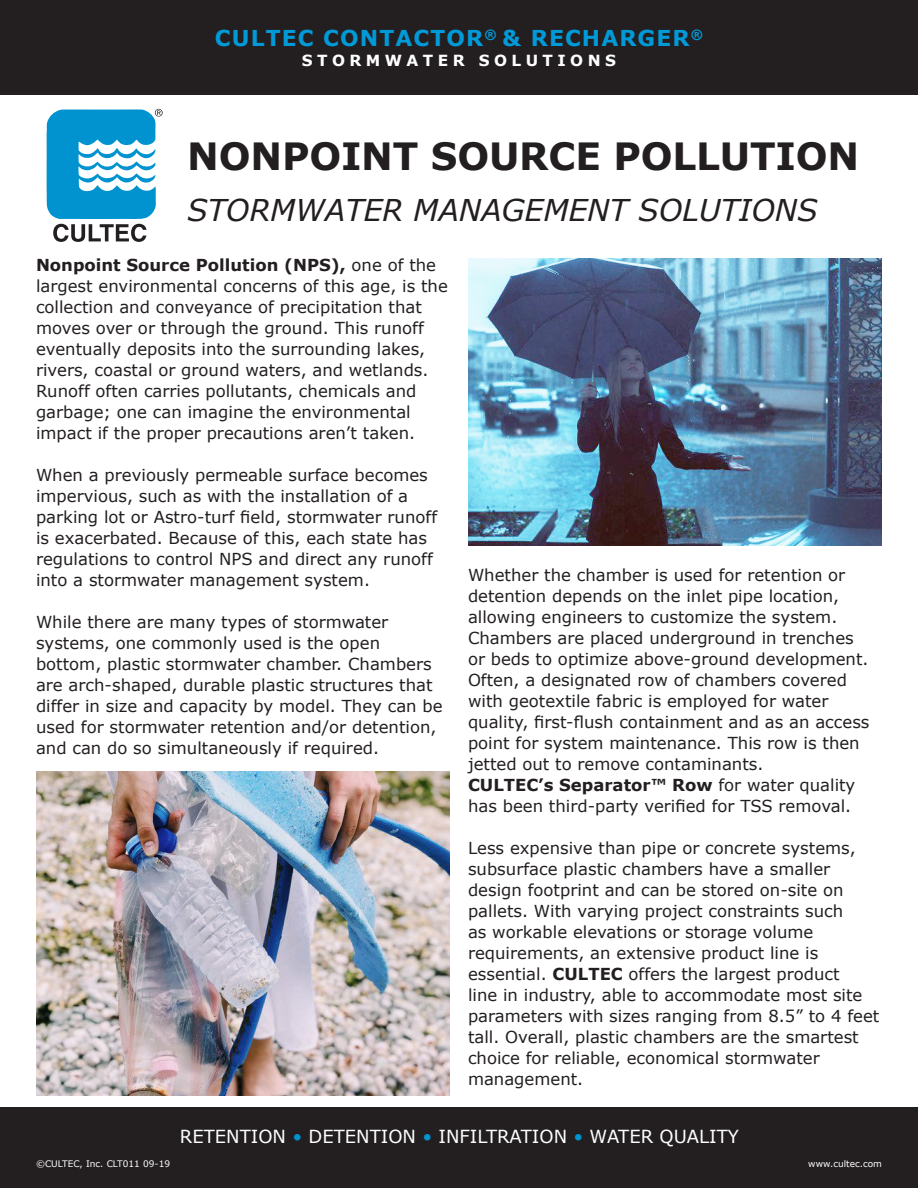
<style>
.page{position:relative;width:918px;height:1188px;background:#fff}
.page>*{position:absolute;margin:0;border:0;box-sizing:border-box;transform-origin:0 0}
.t1{font:700 37.5px "Verdana";letter-spacing:-.005em;color:#231f20}
.t2{font:italic 30px "Verdana";letter-spacing:-.005em;color:#231f20}
.t3{font:700 21.9px "Verdana";letter-spacing:.05em;color:#009ad9}
.t4{font:18px "Verdana";color:#fff}
.t5{font:16.5px/21px "Verdana";color:#231f20}
.t6{font:700 15.3px "Verdana";letter-spacing:.29em;color:#fff}
.t7{font:9px "Verdana";color:#fff}
.s1{font-weight:700}
.s2{color:#0093d0}
</style>
<div class="page">
<div style="left:0;top:1108px;width:918px;height:80px;background:#231f20"></div>
<img style="left:468px;top:259px;width:414px;height:287px">
<img style="left:36px;top:771px;width:414px;height:325px">
<div style="left:0;top:0;width:918px;height:95px;background:#231f20"></div>
<svg style="left:46px;top:109px;width:117px;height:133px"></svg>
<h3 class="t3" style="left:215px;top:23px;width:490px">CULTEC CONTACTOR<sup>®</sup> &amp; RECHARGER<sup>®</sup></h3>
<p class="t6" style="left:302px;top:49px;width:316px">STORMWATER SOLUTIONS</p>
<p class="t1" style="left:187px;top:130px;width:674px">NONPOINT SOURCE POLLUTION</p>
<p class="t2" style="left:187px;top:190px;width:632px">STORMWATER MANAGEMENT SOLUTIONS</p>
<p class="t5" style="left:36px;top:255px;width:413px"><span class="s1">Nonpoint Source Pollution (NPS),</span> one of the largest environmental concerns of this age, is the collection and conveyance of precipitation that moves over or through the ground. This runoff eventually deposits into the surrounding lakes, rivers, coastal or ground waters, and wetlands.<br>Runoff often carries pollutants, chemicals and garbage; one can imagine the environmental impact if the proper precautions aren’t taken.</p>
<p class="t5" style="left:36px;top:465px;width:403px">When a previously permeable surface becomes impervious, such as with the installation of a parking lot or Astro-turf field, stormwater runoff is exacerbated. Because of this, each state has regulations to control NPS and direct any runoff into a stormwater management system.</p>
<p class="t5" style="left:36px;top:612px;width:408px">While there are many types of stormwater systems, one commonly used is the open bottom, plastic stormwater chamber. Chambers are arch-shaped, durable plastic structures that differ in size and capacity by model. They can be used for stormwater retention and/or detention, and can do so simultaneously if required.</p>
<p class="t5" style="left:468px;top:565px;width:403px">Whether the chamber is used for retention or detention depends on the inlet pipe location, allowing engineers to customize the system.<br>Chambers are placed underground in trenches or beds to optimize above-ground development.<br>Often, a designated row of chambers covered with geotextile fabric is employed for water quality, first-flush containment and as an access point for system maintenance. This row is then jetted out to remove contaminants.<br><span class="s1">CULTEC’s Separator™ Row</span> for water quality has been third-party verified for TSS removal.</p>
<p class="t5" style="left:468px;top:838px;width:413px">Less expensive than pipe or concrete systems, subsurface plastic chambers have a smaller design footprint and can be stored on-site on pallets. With varying project constraints such<br>as workable elevations or storage volume requirements, an extensive product line is essential. <span class="s1">CULTEC</span> offers the largest product<br>line in industry, able to accommodate most site parameters with sizes ranging from 8.5” to 4 feet tall. Overall, plastic chambers are the smartest choice for reliable, economical stormwater management.</p>
<p class="t7" style="left:36px;top:1158px;width:136px">©CULTEC, Inc. CLT011 09-19</p>
<p class="t4" style="left:180px;top:1125px;width:560px">RETENTION <span class="s2">•</span> DETENTION <span class="s2">•</span> INFILTRATION <span class="s2">•</span> WATER QUALITY</p>
<p class="t7" style="left:808px;top:1158px;width:75px">www.cultec.com</p>
</div>
